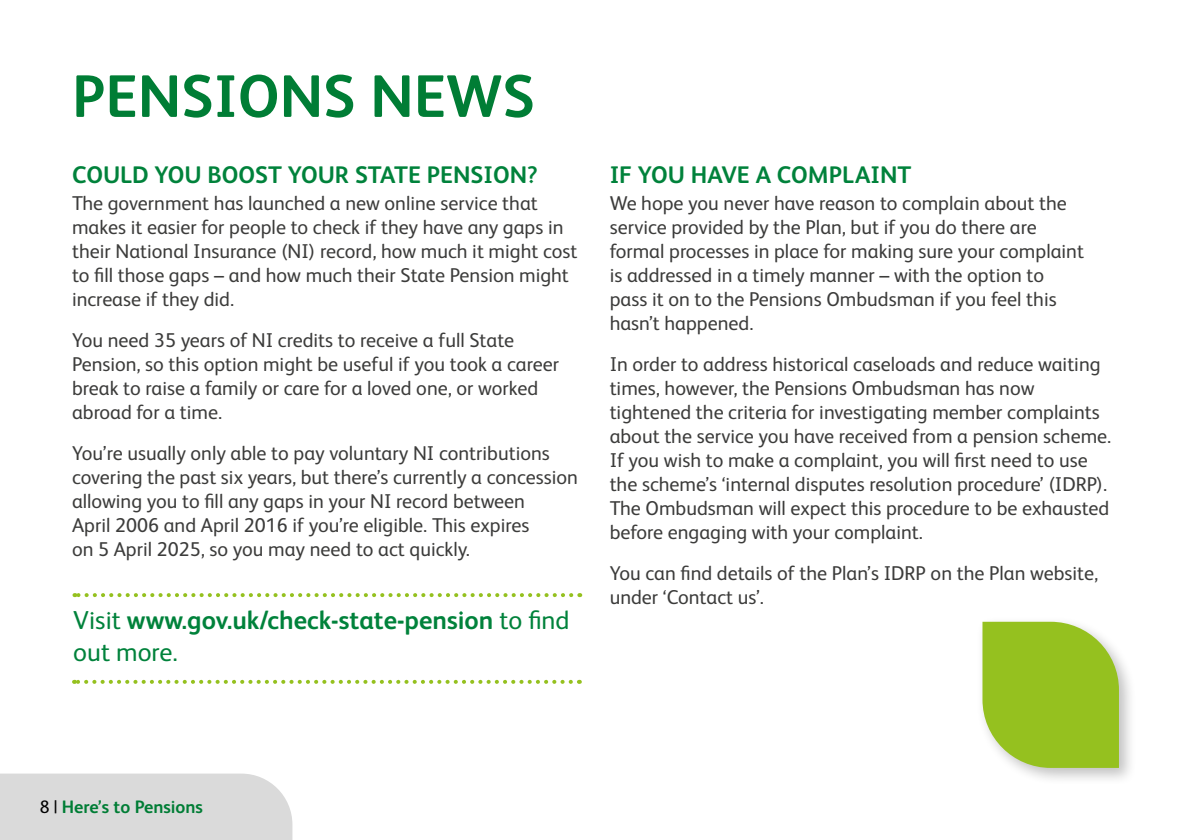
<style>
.page{position:relative;width:1191px;height:840px;background:#fff}
.page>*{position:absolute;margin:0;border:0;box-sizing:border-box;transform-origin:0 0}
.t1{font:700 60px "HEINEKEN Core";color:#007d35}
.t2{font:700 26px/31.2px "HEINEKEN Core";color:#00823b}
.t3{font:700 24px "HEINEKEN Core";color:#00823b}
.t4{font:20px/24px "HEINEKEN Core";color:#3c3c3b}
.t5{font:700 18px "HEINEKEN Core";color:#007d35}
.s1{font-weight:400}
.s2{font-weight:400;color:#000}
</style>
<div class="page">
<div style="left:0;top:773px;width:292px;height:66px;background:#dadada"></div>
<svg style="left:74px;top:593px;width:497px;height:3px"></svg>
<svg style="left:74px;top:679px;width:497px;height:4px"></svg>
<div style="left:976px;top:615px;width:160px;height:170px;background:#000;opacity:.25"></div>
<svg style="left:982px;top:621px;width:137px;height:146px;background:#9fc635"></svg>
<h1 class="t1" style="left:72px;top:54px;width:464px">PENSIONS NEWS</h1>
<p class="t3" style="left:72px;top:158px;width:467px">COULD YOU BOOST YOUR STATE PENSION?</p>
<p class="t4" style="left:72px;top:189px;width:507px">The government has launched a new online service that makes it easier for people to check if they have any gaps in their National Insurance (NI) record, how much it might cost to fill those gaps – and how much their State Pension might increase if they did.</p>
<p class="t4" style="left:72px;top:326px;width:488px">You need 35 years of NI credits to receive a full State Pension, so this option might be useful if you took a career break to raise a family or care for a loved one, or worked abroad for a time.</p>
<p class="t4" style="left:72px;top:439px;width:507px">You’re usually only able to pay voluntary NI contributions covering the past six years, but there’s currently a concession allowing you to fill any gaps in your NI record between<br>April 2006 and April 2016 if you’re eligible. This expires<br>on 5 April 2025, so you may need to act quickly.</p>
<h2 class="t2" style="left:73px;top:603px;width:498px"><span class="s1">Visit</span> www.gov.uk/check-state-pension <span class="s1">to find out more.</span></h2>
<p class="t3" style="left:609px;top:158px;width:303px">IF YOU HAVE A COMPLAINT</p>
<p class="t4" style="left:609px;top:189px;width:476px">We hope you never have reason to complain about the service provided by the Plan, but if you do there are formal processes in place for making sure your complaint is addressed in a timely manner – with the option to pass it on to the Pensions Ombudsman if you feel this hasn’t happened.</p>
<p class="t4" style="left:609px;top:350px;width:503px">In order to address historical caseloads and reduce waiting times, however, the Pensions Ombudsman has now tightened the criteria for investigating member complaints about the service you have received from a pension scheme.<br>If you wish to make a complaint, you will first need to use the scheme’s ‘internal disputes resolution procedure’ (IDRP).<br>The Ombudsman will expect this procedure to be exhausted before engaging with your complaint.</p>
<p class="t4" style="left:609px;top:559px;width:490px">You can find details of the Plan’s IDRP on the Plan website, under ‘Contact us’.</p>
<p class="t5" style="left:40px;top:793px;width:165px"><span class="s2">8 |</span> Here’s to Pensions</p>
</div>
